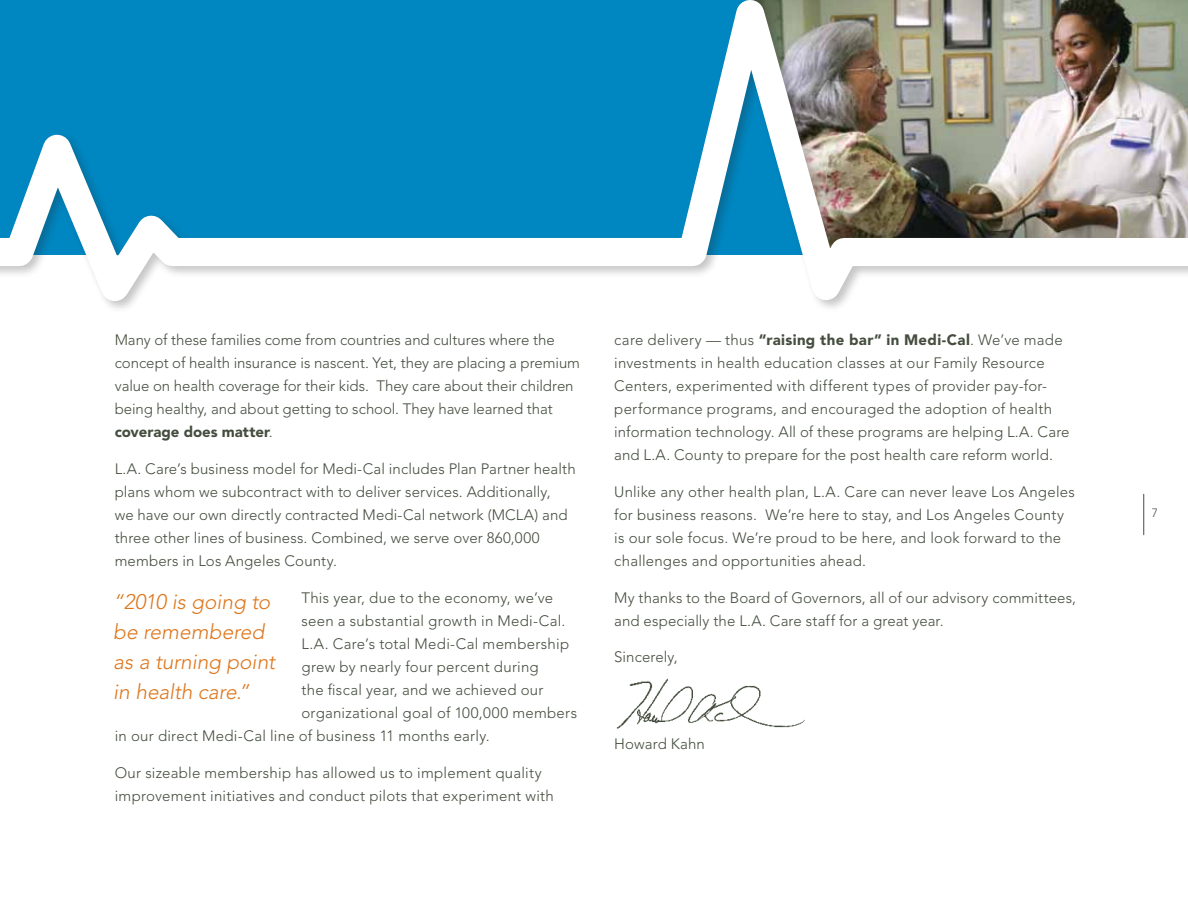
<style>
.page{position:relative;width:1188px;height:918px;background:#fff}
.page>*{position:absolute;margin:0;border:0;box-sizing:border-box;transform-origin:0 0}
.t1{font:italic 300 21px/30px "Avenir LT Std";color:#de761c}
.t2{font:300 15px/23.1px "Avenir LT Std";letter-spacing:.01em;color:#444d3e}
.t3{font:300 12px "Avenir LT Std";color:#444d3e}
.s1{font-weight:900}
</style>
<div class="page">
<hr style="left:1143px;top:494px;width:1px;height:41px;background:#444d3e">
<img style="left:616px;top:678px;width:189px;height:51px">
<img style="left:0;top:0;width:1188px;height:309px">
<p class="t2" style="left:115px;top:328px;width:467px">Many of these families come from countries and cultures where the concept of health insurance is nascent. Yet, they are placing a premium value on health coverage for their kids. They care about their children being healthy, and about getting to school. They have learned that <span class="s1">coverage does matter</span>.</p>
<p class="t2" style="left:115px;top:457px;width:462px">L.A. Care’s business model for Medi-Cal includes Plan Partner health plans whom we subcontract with to deliver services. Additionally,<br>we have our own directly contracted Medi-Cal network (MCLA) and three other lines of business. Combined, we serve over 860,000 members in Los Angeles County.</p>
<p class="t2" style="left:302px;top:586px;width:253px">This year, due to the economy, we’ve</p>
<p class="t2" style="left:302px;top:609px;width:265px">seen a substantial growth in Medi-Cal.</p>
<p class="t2" style="left:302px;top:632px;width:269px">L.A. Care’s total Medi-Cal membership</p>
<p class="t2" style="left:302px;top:655px;width:239px">grew by nearly four percent during</p>
<p class="t2" style="left:302px;top:678px;width:244px">the fiscal year, and we achieved our</p>
<p class="t2" style="left:302px;top:702px;width:277px">organizational goal of 100,000 members</p>
<p class="t2" style="left:115px;top:725px;width:377px">in our direct Medi-Cal line of business 11 months early.</p>
<p class="t2" style="left:115px;top:761px;width:441px">Our sizeable membership has allowed us to implement quality improvement initiatives and conduct pilots that experiment with</p>
<h1 class="t1" style="left:113px;top:587px;width:163px">“2010 is going to be remembered as a turning point in health care.”</h1>
<p class="t2" style="left:614px;top:328px;width:457px">care delivery — thus <span class="s1">“raising the bar” in Medi-Cal</span>. We’ve made investments in health education classes at our Family Resource Centers, experimented with different types of provider pay-for&shy;performance programs, and encouraged the adoption of health information technology. All of these programs are helping L.A. Care and L.A. County to prepare for the post health care reform world.</p>
<p class="t2" style="left:614px;top:480px;width:462px">Unlike any other health plan, L.A. Care can never leave Los Angeles for business reasons. We’re here to stay, and Los Angeles County is our sole focus. We’re proud to be here, and look forward to the challenges and opportunities ahead.</p>
<p class="t2" style="left:614px;top:586px;width:463px">My thanks to the Board of Governors, all of our advisory committees, and especially the L.A. Care staff for a great year.</p>
<p class="t2" style="left:614px;top:646px;width:65px">Sincerely,</p>
<p class="t2" style="left:614px;top:732px;width:92px">Howard Kahn</p>
<p class="t3" style="left:1152px;top:506px;width:8px">7</p>
</div>
